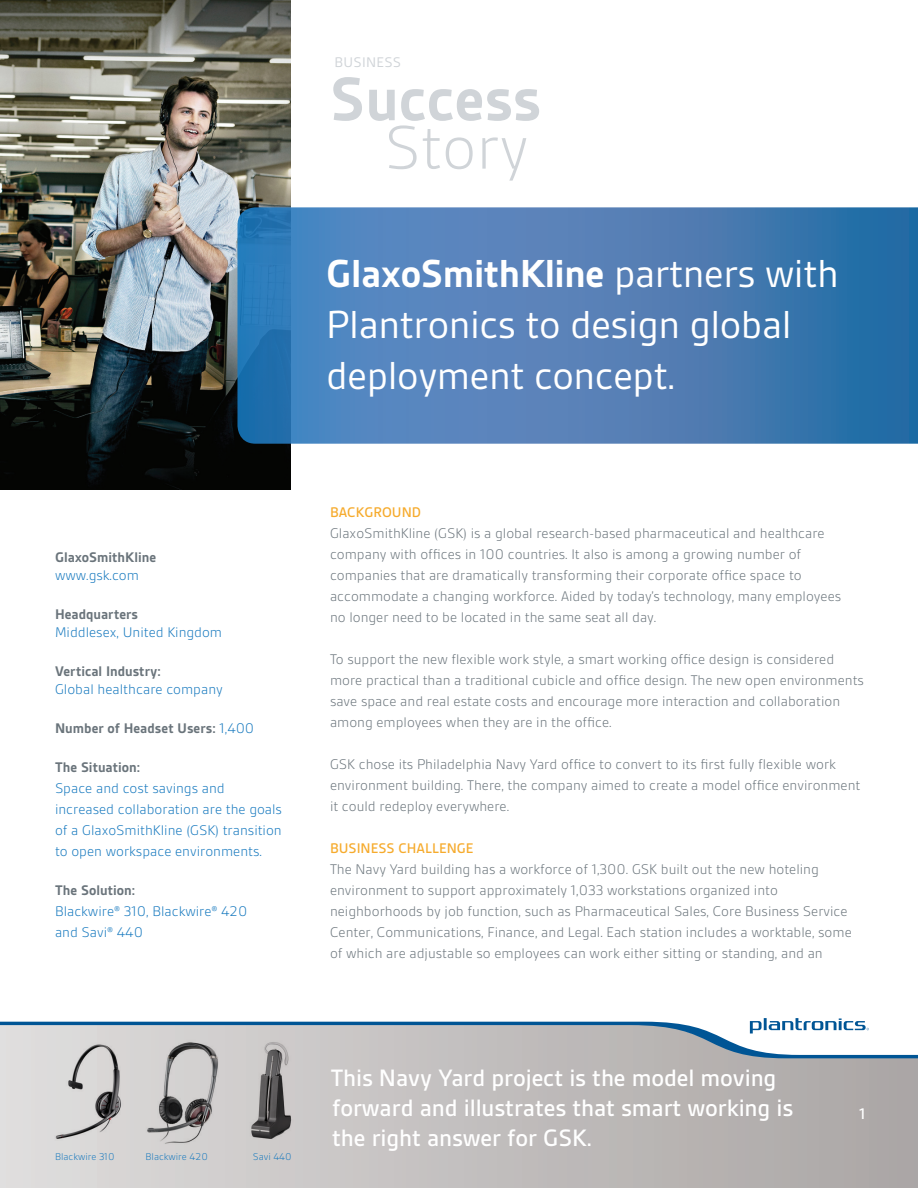
<style>
.page{position:relative;width:918px;height:1188px;background:#fff}
.page>*{position:absolute;margin:0;border:0;box-sizing:border-box;transform-origin:0 0}
.t1{font:700 66px "Gesta";color:#d0d4d8}
.t2{font:300 66px "Gesta";color:#d0d4d8}
.t3{font:42px/51px "Gesta";letter-spacing:-.01em;color:#fff}
.t4{font:500 25.5px/30px "Gesta";letter-spacing:-.005em;color:#fff}
.t5{font:500 16.5px "Gesta";color:#fff}
.t6{font:300 15px/21px "Gesta";color:#6a747b}
.t7{font:300 15px/21px "Gesta";color:#1578be}
.t8{font:700 15px "Gesta";color:#6a747b}
.t9{font:500 15px "Gesta";color:#f6ab2d}
.t10{font:15px "Gesta";letter-spacing:.02em;color:#d0d4d8}
.t11{font:300 10.5px "Gesta";color:#1578be}
.s1{font-weight:700}
.s2{font-weight:300;color:#1578be}
</style>
<div class="page">
<img style="left:0;top:0;width:291px;height:489px">
<svg style="left:0;top:1058px;width:918px;height:130px;background:#c0bcbc"></svg>
<svg style="left:237px;top:207px;width:681px;height:237px;background:#477db5"></svg>
<svg style="left:0;top:1018px;width:918px;height:40px"></svg>
<img style="left:40px;top:1034px;width:112px;height:116px">
<img style="left:140px;top:1038px;width:82px;height:109px">
<img style="left:242px;top:1039px;width:56px;height:104px">
<p class="t10" style="left:335px;top:54px;width:68px">BUSINESS</p>
<h1 class="t1" style="left:330px;top:65px;width:212px">Success</h1>
<h1 class="t2" style="left:384px;top:114px;width:146px">Story</h1>
<h2 class="t3" style="left:326px;top:248px;width:514px"><span class="s1">GlaxoSmithKline</span> partners with<br>Plantronics to design global deployment concept.</h2>
<p class="t8" style="left:55px;top:549px;width:103px">GlaxoSmithKline</p>
<p class="t7" style="left:55px;top:565px;width:85px">www.gsk.com</p>
<p class="t8" style="left:55px;top:606px;width:85px">Headquarters</p>
<p class="t7" style="left:55px;top:622px;width:169px">Middlesex, United Kingdom</p>
<p class="t8" style="left:55px;top:663px;width:107px">Vertical Industry:</p>
<p class="t7" style="left:55px;top:679px;width:169px">Global healthcare company</p>
<p class="t8" style="left:55px;top:720px;width:201px">Number of Headset Users: <span class="s2">1,400</span></p>
<p class="t8" style="left:55px;top:759px;width:87px">The Situation:</p>
<p class="t7" style="left:55px;top:778px;width:229px">Space and cost savings and increased collaboration are the goals of a GlaxoSmithKline (GSK) transition to open workspace environments.</p>
<p class="t8" style="left:55px;top:882px;width:82px">The Solution:</p>
<p class="t7" style="left:55px;top:901px;width:194px">Blackwire® 310, Blackwire® 420 and Savi® 440</p>
<p class="t9" style="left:330px;top:504px;width:93px">Backgroun d</p>
<p class="t6" style="left:330px;top:523px;width:513px">GlaxoSmithKline (GSK) is a global research-based pharmaceutical and healthcare company with offices in 100 countries. It also is among a growing number of companies that are dramatically transforming their corporate office space to accommodate a changing workforce. Aided by today’s technology, many employees no longer need to be located in the same seat all day.</p>
<p class="t6" style="left:330px;top:649px;width:536px">To support the new flexible work style, a smart working office design is considered more practical than a traditional cubicle and office design. The new open environments save space and real estate costs and encourage more interaction and collaboration among employees when they are in the office.</p>
<p class="t6" style="left:330px;top:754px;width:532px">GSK chose its Philadelphia Navy Yard office to convert to its first fully flexible work environment building. There, the company aimed to create a model office environment it could redeploy everywhere.</p>
<p class="t9" style="left:330px;top:840px;width:145px">Busin ess challenge</p>
<p class="t6" style="left:330px;top:859px;width:523px">The Navy Yard building has a workforce of 1,300. GSK built out the new hoteling environment to support approximately 1,033 workstations organized into neighborhoods by job function, such as Pharmaceutical Sales, Core Business Service Center, Communications, Finance, and Legal. Each station includes a worktable, some of which are adjustable so employees can work either sitting or standing, and an</p>
<p class="t11" style="left:55px;top:1151px;width:61px">Blackwire 310</p>
<p class="t11" style="left:146px;top:1151px;width:64px">Blackwire 420</p>
<p class="t11" style="left:253px;top:1151px;width:40px">Savi 440</p>
<h3 class="t4" style="left:331px;top:1063px;width:464px">This Navy Yard project is the model moving forward and illustrates that smart working is the right answer for GSK.</h3>
<p class="t5" style="left:860px;top:1106px;width:8px">1</p>
</div>
